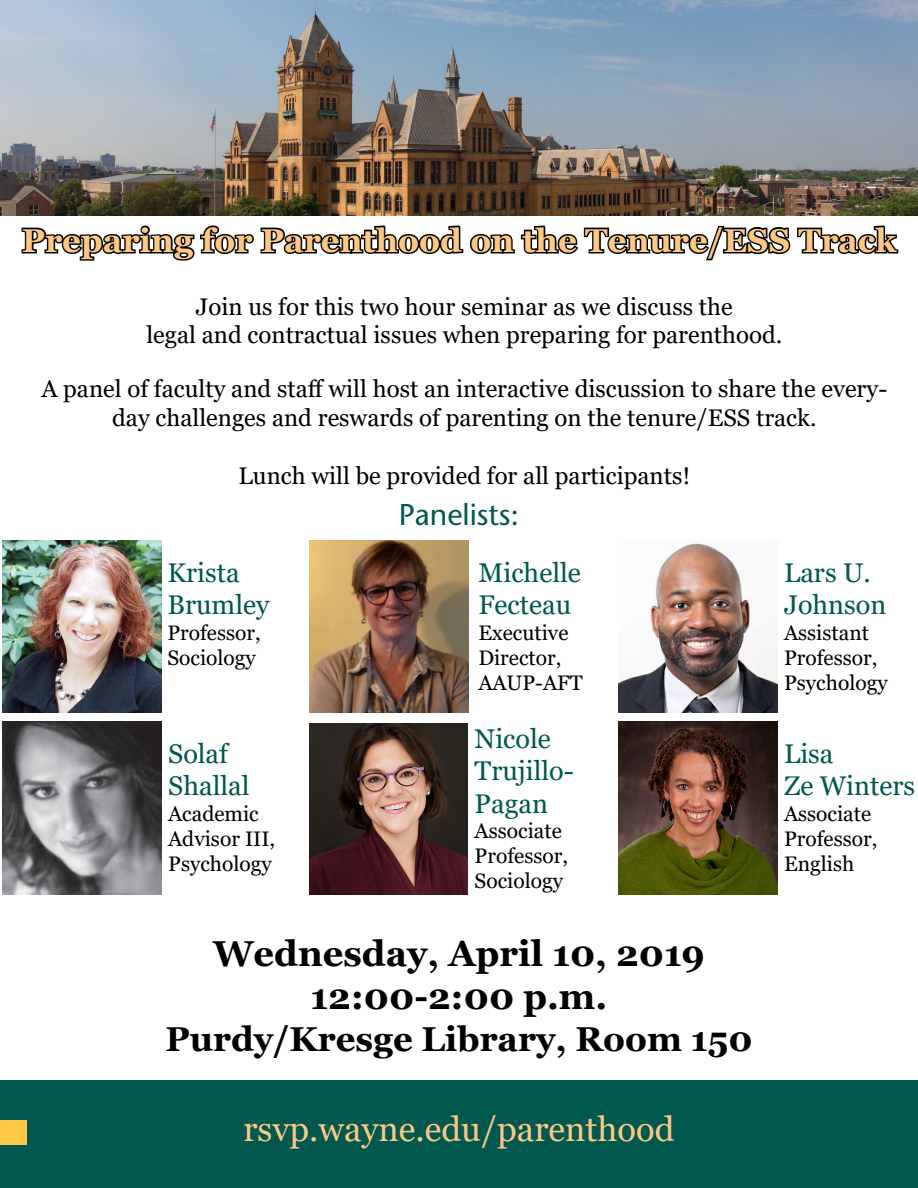
<style>
.page{position:relative;width:918px;height:1188px;background:#fff}
.page>*{position:absolute;margin:0;border:0;box-sizing:border-box;transform-origin:0 0}
.t1{font:700 36px/43.2px "Georgia";color:#000;text-align:center}
.t2{font:700 34.5px "Georgia";color:#000}
.t3{font:34.5px "Georgia";color:#fdc784}
.t4{font:700 33px "Georgia";color:#fdc784}
.t5{font:30px "Stone Sans";color:#00584e}
.t6{font:27px/32.4px "Georgia";color:#00584e}
.t7{font:24px/28.8px "Georgia";color:#000;text-align:center}
.t8{font:21px/25.2px "Georgia";color:#000}
</style>
<div class="page">
<img style="left:0;top:0;width:918px;height:216px">
<div style="left:0;top:1080px;width:918px;height:108px;background:#00584e"></div>
<div style="left:0;top:1120px;width:27px;height:25px;background:#ffc746"></div>
<svg style="left:21px;top:225px;width:878px;height:36px"></svg>
<img style="left:3px;top:540px;width:158px;height:173px">
<img style="left:310px;top:540px;width:158px;height:173px">
<img style="left:309px;top:723px;width:159px;height:171px">
<img style="left:619px;top:721px;width:158px;height:173px">
<img style="left:3px;top:721px;width:158px;height:173px">
<img style="left:619px;top:540px;width:158px;height:173px">
<p class="t4" style="left:22px;top:219px;width:876px">Preparing for Parenthood on the Tenure/ESS Track</p>
<p class="t7" style="left:146px;top:293px;width:637px">Join us for this two hour seminar as we discuss the<br>legal and contractual issues when preparing for parenthood.</p>
<p class="t7" style="left:41px;top:375px;width:848px">A panel of faculty and staff will host an interactive discussion to share the every&shy;day challenges and reswards of parenting on the tenure/ESS track.</p>
<p class="t7" style="left:238px;top:462px;width:453px">Lunch will be provided for all participants!</p>
<p class="t6" style="left:167px;top:557px;width:74px">Krista</p>
<p class="t6" style="left:167px;top:589px;width:104px">Brumley</p>
<p class="t8" style="left:167px;top:620px;width:95px">Professor,<br>Sociology</p>
<p class="t6" style="left:168px;top:738px;width:83px">Solaf<br>Shallal</p>
<p class="t8" style="left:168px;top:801px;width:109px">Academic<br>Advisor III,<br>Psychology</p>
<p class="t5" style="left:399px;top:497px;width:122px">Panelists:</p>
<p class="t6" style="left:478px;top:557px;width:104px">Michelle<br>Fecteau</p>
<p class="t8" style="left:478px;top:620px;width:92px">Executive<br>Director,</p>
<p class="t8" style="left:478px;top:671px;width:106px">AAUP-AFT</p>
<p class="t6" style="left:475px;top:723px;width:101px">Nicole<br>Trujillo-<br>Pagan</p>
<p class="t8" style="left:475px;top:819px;width:95px">Associate<br>Professor,<br>Sociology</p>
<p class="t1" style="left:213px;top:932px;width:493px">Wednesday, April 10, 2019<br>12:00-2:00 p.m.</p>
<p class="t2" style="left:166px;top:1017px;width:589px">Purdy/Kresge Library, Room 150</p>
<p class="t3" style="left:243px;top:1108px;width:433px">rsvp.wayne.edu/parenthood</p>
<p class="t6" style="left:784px;top:557px;width:104px">Lars U.<br>Johnson</p>
<p class="t8" style="left:784px;top:620px;width:95px">Assistant<br>Professor,</p>
<p class="t8" style="left:784px;top:671px;width:105px">Psychology</p>
<p class="t6" style="left:784px;top:738px;width:133px">Lisa<br>Ze Winters</p>
<p class="t8" style="left:784px;top:801px;width:89px">Associate</p>
<p class="t8" style="left:784px;top:826px;width:95px">Professor,<br>English</p>
</div>
